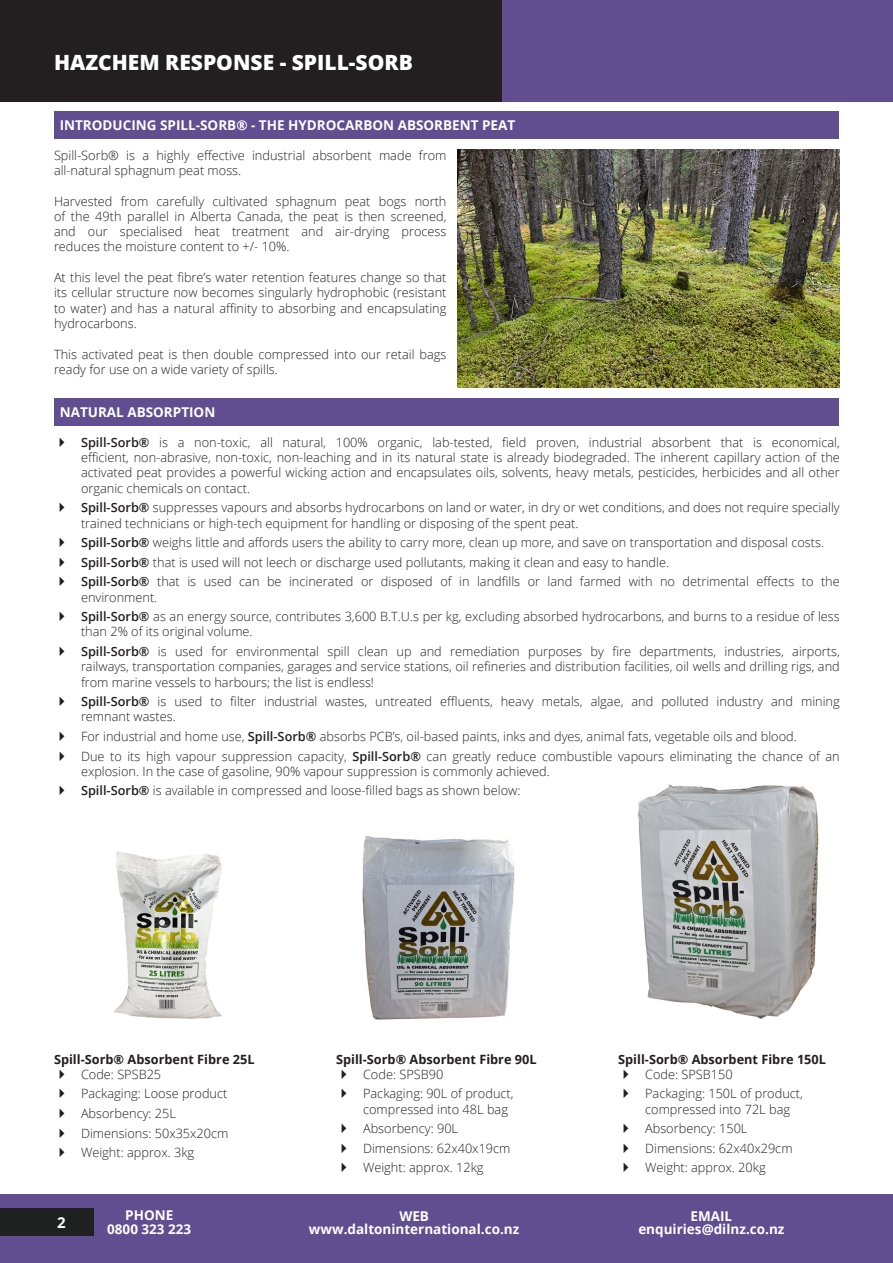
<style>
.page{position:relative;width:893px;height:1263px;background:#fff}
.page>*{position:absolute;margin:0;border:0;box-sizing:border-box;transform-origin:0 0}
.t1{font:800 21px "Open Sans";color:#fff}
.t2{font:700 15px "Open Sans";color:#fff}
.t3{font:700 13.5px/13.5px "Open Sans";color:#fff;text-align:center}
.t4{font:300 12.75px/15.3px "Open Sans";color:#231f20}
.t5{font:700 12.75px "Open Sans";color:#231f20}
.s1{font-weight:600}
</style>
<div class="page">
<div style="left:0;top:1194px;width:893px;height:69px;background:#604e90"></div>
<div style="left:0;top:0;width:893px;height:102px;background:#604e90"></div>
<div style="left:0;top:0;width:502px;height:101px;background:#231f20"></div>
<div style="left:0;top:1208px;width:93px;height:28px;background:#1f2020"></div>
<div style="left:54px;top:111px;width:785px;height:28px;background:#604e90"></div>
<img style="left:457px;top:150px;width:383px;height:237px">
<div style="left:54px;top:398px;width:785px;height:28px;background:#604e90"></div>
<img style="left:362px;top:836px;width:153px;height:184px">
<img style="left:638px;top:784px;width:181px;height:235px">
<img style="left:114px;top:851px;width:108px;height:168px">
<p class="t1" style="left:54px;top:46px;width:360px">HAZCHEM RESPONSE - SPILL-SORB</p>
<p class="t3" style="left:60px;top:118px;width:457px">INTRODUCING SPILL-SORB® - THE HYDROCARBON ABSORBENT PEAT</p>
<p class="t4" style="left:54px;top:147px;width:394px">Spill-Sorb® is a highly effective industrial absorbent made from all-natural sphagnum peat moss.</p>
<p class="t4" style="left:54px;top:193px;width:394px;text-align:justify">Harvested from carefully cultivated sphagnum peat bogs north of the 49th parallel in Alberta Canada, the peat is then screened, and our specialised heat treatment and air-drying process reduces the moisture content to +/- 10%.</p>
<p class="t4" style="left:54px;top:269px;width:394px;text-align:justify">At this level the peat fibre’s water retention features change so that its cellular structure now becomes singularly hydrophobic (resistant to water) and has a natural affinity to absorbing and encapsulating hydrocarbons.</p>
<p class="t4" style="left:54px;top:346px;width:394px">This activated peat is then double compressed into our retail bags ready for use on a wide variety of spills.</p>
<p class="t3" style="left:60px;top:405px;width:157px">NATURAL ABSORPTION</p>
<p class="t4" style="left:81px;top:434px;width:760px;text-align:justify"><span class="s1">Spill-Sorb®</span> is a non-toxic, all natural, 100% organic, lab-tested, field proven, industrial absorbent that is economical, efficient, non-abrasive, non-toxic, non-leaching and in its natural state is already biodegraded. The inherent capillary action of the activated peat provides a powerful wicking action and encapsulates oils, solvents, heavy metals, pesticides, herbicides and all other organic chemicals on contact.</p>
<p class="t4" style="left:81px;top:500px;width:760px"><span class="s1">Spill-Sorb®</span> suppresses vapours and absorbs hydrocarbons on land or water, in dry or wet conditions, and does not require specially trained technicians or high-tech equipment for handling or disposing of the spent peat.</p>
<p class="t4" style="left:81px;top:534px;width:744px"><span class="s1">Spill-Sorb®</span> weighs little and affords users the ability to carry more, clean up more, and save on transportation and disposal costs.</p>
<p class="t4" style="left:81px;top:554px;width:590px"><span class="s1">Spill-Sorb®</span> that is used will not leech or discharge used pollutants, making it clean and easy to handle.</p>
<p class="t4" style="left:81px;top:574px;width:760px"><span class="s1">Spill-Sorb®</span> that is used can be incinerated or disposed of in landfills or land farmed with no detrimental effects to the environment.</p>
<p class="t4" style="left:81px;top:608px;width:760px"><span class="s1">Spill-Sorb®</span> as an energy source, contributes 3,600 B.T.U.s per kg, excluding absorbed hydrocarbons, and burns to a residue of less than 2% of its original volume.</p>
<p class="t4" style="left:81px;top:643px;width:760px;text-align:justify"><span class="s1">Spill-Sorb®</span> is used for environmental spill clean up and remediation purposes by fire departments, industries, airports, railways, transportation companies, garages and service stations, oil refineries and distribution facilities, oil wells and drilling rigs, and from marine vessels to harbours; the list is endless!</p>
<p class="t4" style="left:81px;top:693px;width:760px"><span class="s1">Spill-Sorb®</span> is used to filter industrial wastes, untreated effluents, heavy metals, algae, and polluted industry and mining remnant wastes.</p>
<p class="t4" style="left:81px;top:728px;width:717px">For industrial and home use, <span class="s1">Spill-Sorb®</span> absorbs PCB’s, oil-based paints, inks and dyes, animal fats, vegetable oils and blood.</p>
<p class="t4" style="left:81px;top:748px;width:760px">Due to its high vapour suppression capacity, <span class="s1">Spill-Sorb®</span> can greatly reduce combustible vapours eliminating the chance of an explosion. In the case of gasoline, 90% vapour suppression is commonly achieved.</p>
<p class="t4" style="left:81px;top:783px;width:441px"><span class="s1">Spill-Sorb®</span> is available in compressed and loose-filled bags as shown below:</p>
<p class="t5" style="left:54px;top:1050px;width:202px">Spill-Sorb® Absorbent Fibre 25L</p>
<p class="t4" style="left:81px;top:1066px;width:82px">Code: SPSB25</p>
<p class="t4" style="left:81px;top:1086px;width:148px">Packaging: Loose product</p>
<p class="t4" style="left:81px;top:1105px;width:97px">Absorbency: 25L</p>
<p class="t4" style="left:81px;top:1125px;width:149px">Dimensions: 50x35x20cm</p>
<p class="t4" style="left:81px;top:1144px;width:115px">Weight: approx. 3kg</p>
<p class="t5" style="left:336px;top:1050px;width:202px">Spill-Sorb® Absorbent Fibre 90L</p>
<p class="t4" style="left:363px;top:1066px;width:82px">Code: SPSB90</p>
<p class="t4" style="left:363px;top:1086px;width:152px">Packaging: 90L of product, compressed into 48L bag</p>
<p class="t4" style="left:363px;top:1121px;width:97px">Absorbency: 90L</p>
<p class="t4" style="left:363px;top:1140px;width:149px">Dimensions: 62x40x19cm</p>
<p class="t4" style="left:363px;top:1160px;width:122px">Weight: approx. 12kg</p>
<p class="t5" style="left:618px;top:1050px;width:209px">Spill-Sorb® Absorbent Fibre 150L</p>
<p class="t4" style="left:645px;top:1066px;width:89px">Code: SPSB150</p>
<p class="t4" style="left:645px;top:1086px;width:159px">Packaging: 150L of product, compressed into 72L bag</p>
<p class="t4" style="left:645px;top:1121px;width:104px">Absorbency: 150L</p>
<p class="t4" style="left:645px;top:1140px;width:149px">Dimensions: 62x40x29cm</p>
<p class="t4" style="left:645px;top:1160px;width:122px">Weight: approx. 20kg</p>
<p class="t2" style="left:57px;top:1211px;width:10px">2</p>
<p class="t3" style="left:107px;top:1208px;width:86px">PHONE<br>0800 323 223</p>
<p class="t3" style="left:309px;top:1208px;width:212px">WEB www.daltoninternational.co.nz</p>
<p class="t3" style="left:638px;top:1208px;width:148px">EMAIL enquiries@dilnz.co.nz</p>
</div>
